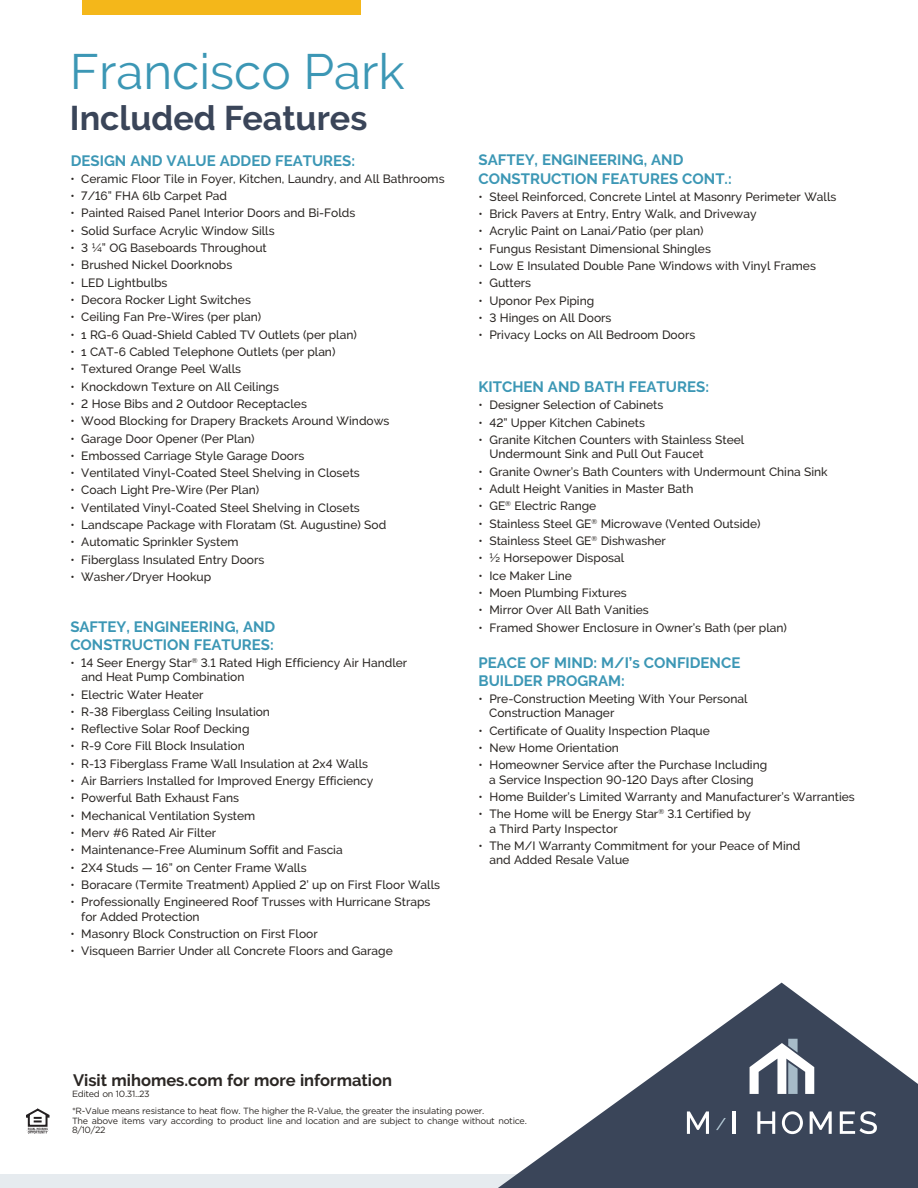
<style>
.page{position:relative;width:918px;height:1188px;background:#fff}
.page>*{position:absolute;margin:0;border:0;box-sizing:border-box;transform-origin:0 0}
.t1{font:49.5px "Raleway";color:#3c97b5}
.t2{font:700 34.05px "Raleway";color:#3a4559}
.t3{font:700 16.5px "Raleway";color:#2b2724}
.t4{font:700 15px/18px "Raleway";color:#3c97b5}
.t5{font:500 12px/14.2px "Raleway";color:#2b2724}
.t6{font:9px/17.1px "Gotham";letter-spacing:-.03em;color:#2b2724}
</style>
<div class="page">
<div style="left:0;top:1174px;width:918px;height:14px;background:#e6ebef"></div>
<svg style="left:498px;top:983px;width:420px;height:205px;fill:#3a4559"></svg>
<svg style="left:750px;top:1039px;width:64px;height:55px"></svg>
<hr style="left:732px;top:1111px;width:4px;height:23px;background:#fff">
<svg style="left:757px;top:1111px;width:18px;height:23px"></svg>
<svg style="left:782px;top:1111px;width:21px;height:23px"></svg>
<svg style="left:810px;top:1111px;width:22px;height:23px"></svg>
<svg style="left:716px;top:1118px;width:10px;height:12px"></svg>
<svg style="left:687px;top:1111px;width:22px;height:23px"></svg>
<svg style="left:840px;top:1111px;width:37px;height:23px"></svg>
<svg style="left:26px;top:1108px;width:24px;height:26px"></svg>
<div style="left:83px;top:0;width:278px;height:15px;background:#f4b71a"></div>
<h1 class="t1" style="left:70px;top:43px;width:336px">Francisco Park</h1>
<h2 class="t2" style="left:70px;top:99px;width:299px">Included Features</h2>
<p class="t4" style="left:71px;top:151px;width:286px">DESIGN AND VALUE ADDED FEATURES:</p>
<p class="t5" style="left:70px;top:171px;width:376px">• Ceramic Floor Tile in Foyer, Kitchen, Laundry, and All Bathrooms</p>
<p class="t5" style="left:70px;top:189px;width:158px">• 7/16” FHA 6lb Carpet Pad</p>
<p class="t5" style="left:70px;top:206px;width:287px">• Painted Raised Panel Interior Doors and Bi-Folds</p>
<p class="t5" style="left:70px;top:223px;width:206px">• Solid Surface Acrylic Window Sills</p>
<p class="t5" style="left:70px;top:241px;width:198px">• 3 ¼” OG Baseboards Throughout</p>
<p class="t5" style="left:70px;top:258px;width:163px">• Brushed Nickel Doorknobs</p>
<p class="t5" style="left:70px;top:275px;width:99px">• LED Lightbulbs</p>
<p class="t5" style="left:70px;top:293px;width:182px">• Decora Rocker Light Switches</p>
<p class="t5" style="left:70px;top:310px;width:192px">• Ceiling Fan Pre-Wires (per plan)</p>
<p class="t5" style="left:70px;top:327px;width:288px">• 1 RG-6 Quad-Shield Cabled TV Outlets (per plan)</p>
<p class="t5" style="left:70px;top:345px;width:267px">• 1 CAT-6 Cabled Telephone Outlets (per plan)</p>
<p class="t5" style="left:70px;top:362px;width:172px">• Textured Orange Peel Walls</p>
<p class="t5" style="left:70px;top:379px;width:210px">• Knockdown Texture on All Ceilings</p>
<p class="t5" style="left:70px;top:397px;width:238px">• 2 Hose Bibs and 2 Outdoor Receptacles</p>
<p class="t5" style="left:70px;top:414px;width:321px">• Wood Blocking for Drapery Brackets Around Windows</p>
<p class="t5" style="left:70px;top:431px;width:186px">• Garage Door Opener (Per Plan)</p>
<p class="t5" style="left:70px;top:448px;width:235px">• Embossed Carriage Style Garage Doors</p>
<p class="t5" style="left:70px;top:466px;width:291px">• Ventilated Vinyl-Coated Steel Shelving in Closets</p>
<p class="t5" style="left:70px;top:483px;width:190px">• Coach Light Pre-Wire (Per Plan)</p>
<p class="t5" style="left:70px;top:500px;width:291px">• Ventilated Vinyl-Coated Steel Shelving in Closets</p>
<p class="t5" style="left:70px;top:518px;width:317px">• Landscape Package with Floratam (St. Augustine) Sod</p>
<p class="t5" style="left:70px;top:535px;width:170px">• Automatic Sprinkler System</p>
<p class="t5" style="left:70px;top:552px;width:196px">• Fiberglass Insulated Entry Doors</p>
<p class="t5" style="left:70px;top:570px;width:142px">• Washer/Dryer Hookup</p>
<p class="t4" style="left:70px;top:617px;width:206px">SAFTEY, ENGINEERING, AND<br>CONSTRUCTION FEATURES:</p>
<p class="t5" style="left:81px;top:656px;width:327px;text-indent:-11px">• 14 Seer Energy Star<sup>®</sup> 3.1 Rated High Efficiency Air Handler and Heat Pump Combination</p>
<p class="t5" style="left:70px;top:687px;width:135px">• Electric Water Heater</p>
<p class="t5" style="left:70px;top:704px;width:201px">• R-38 Fiberglass Ceiling Insulation</p>
<p class="t5" style="left:70px;top:722px;width:181px">• Reflective Solar Roof Decking</p>
<p class="t5" style="left:70px;top:739px;width:176px">• R-9 Core Fill Block Insulation</p>
<p class="t5" style="left:70px;top:756px;width:299px">• R-13 Fiberglass Frame Wall Insulation at 2x4 Walls</p>
<p class="t5" style="left:70px;top:774px;width:305px">• Air Barriers Installed for Improved Energy Efficiency</p>
<p class="t5" style="left:70px;top:791px;width:170px">• Powerful Bath Exhaust Fans</p>
<p class="t5" style="left:70px;top:808px;width:186px">• Mechanical Ventilation System</p>
<p class="t5" style="left:70px;top:826px;width:147px">• Merv #6 Rated Air Filter</p>
<p class="t5" style="left:70px;top:843px;width:274px">• Maintenance-Free Aluminum Soffit and Fascia</p>
<p class="t5" style="left:70px;top:860px;width:238px">• 2X4 Studs — 16” on Center Frame Walls</p>
<p class="t5" style="left:70px;top:878px;width:371px">• Boracare (Termite Treatment) Applied 2’ up on First Floor Walls</p>
<p class="t5" style="left:81px;top:895px;width:351px;text-indent:-11px">• Professionally Engineered Roof Trusses with Hurricane Straps for Added Protection</p>
<p class="t5" style="left:70px;top:927px;width:249px">• Masonry Block Construction on First Floor</p>
<p class="t5" style="left:70px;top:944px;width:324px">• Visqueen Barrier Under all Concrete Floors and Garage</p>
<p class="t4" style="left:478px;top:151px;width:255px">SAFTEY, ENGINEERING, AND<br>CONSTRUCTION FEATURES CONT.:</p>
<p class="t5" style="left:478px;top:190px;width:359px">• Steel Reinforced, Concrete Lintel at Masonry Perimeter Walls</p>
<p class="t5" style="left:479px;top:207px;width:280px">• Brick Pavers at Entry, Entry Walk, and Driveway</p>
<p class="t5" style="left:479px;top:224px;width:226px">• Acrylic Paint on Lanai/Patio (per plan)</p>
<p class="t5" style="left:479px;top:241px;width:234px">• Fungus Resistant Dimensional Shingles</p>
<p class="t5" style="left:479px;top:259px;width:339px">• Low E Insulated Double Pane Windows with Vinyl Frames</p>
<p class="t5" style="left:479px;top:276px;width:54px">• Gutters</p>
<p class="t5" style="left:479px;top:293px;width:117px">• Uponor Pex Piping</p>
<p class="t5" style="left:479px;top:311px;width:135px">• 3 Hinges on All Doors</p>
<p class="t5" style="left:479px;top:328px;width:218px">• Privacy Locks on All Bedroom Doors</p>
<p class="t4" style="left:478px;top:378px;width:232px">KITCHEN AND BATH FEATURES:</p>
<p class="t5" style="left:478px;top:398px;width:186px">• Designer Selection of Cabinets</p>
<p class="t5" style="left:478px;top:415px;width:168px">• 42” Upper Kitchen Cabinets</p>
<p class="t5" style="left:489px;top:433px;width:256px;text-indent:-11px">• Granite Kitchen Counters with Stainless Steel<br>Undermount Sink and Pull Out Faucet</p>
<p class="t5" style="left:478px;top:464px;width:351px">• Granite Owner’s Bath Counters with Undermount China Sink</p>
<p class="t5" style="left:478px;top:482px;width:216px">• Adult Height Vanities in Master Bath</p>
<p class="t5" style="left:478px;top:499px;width:119px">• GE<sup>®</sup> Electric Range</p>
<p class="t5" style="left:478px;top:516px;width:284px">• Stainless Steel GE<sup>®</sup> Microwave (Vented Outside)</p>
<p class="t5" style="left:478px;top:534px;width:189px">• Stainless Steel GE<sup>®</sup> Dishwasher</p>
<p class="t5" style="left:478px;top:551px;width:147px">• ½ Horsepower Disposal</p>
<p class="t5" style="left:478px;top:568px;width:95px">• Ice Maker Line</p>
<p class="t5" style="left:478px;top:586px;width:150px">• Moen Plumbing Fixtures</p>
<p class="t5" style="left:478px;top:603px;width:172px">• Mirror Over All Bath Vanities</p>
<p class="t5" style="left:478px;top:620px;width:310px">• Framed Shower Enclosure in Owner’s Bath (per plan)</p>
<p class="t4" style="left:478px;top:653px;width:263px">PEACE OF MIND: M/I’s CONFIDENCE<br>BUILDER PROGRAM:</p>
<p class="t5" style="left:489px;top:692px;width:260px;text-indent:-11px">• Pre-Construction Meeting With Your Personal<br>Construction Manager</p>
<p class="t5" style="left:478px;top:723px;width:233px">• Certificate of Quality Inspection Plaque</p>
<p class="t5" style="left:478px;top:741px;width:142px">• New Home Orientation</p>
<p class="t5" style="left:478px;top:758px;width:290px;text-align:center">• Homeowner Service after the Purchase Including a Service Inspection 90-120 Days after Closing</p>
<p class="t5" style="left:478px;top:790px;width:378px">• Home Builder’s Limited Warranty and Manufacturer’s Warranties</p>
<p class="t5" style="left:490px;top:807px;width:263px;text-indent:-11px">• The Home will be Energy Star<sup>®</sup> 3.1 Certified by a Third Party Inspector</p>
<p class="t5" style="left:490px;top:839px;width:312px;text-indent:-11px">• The M/I Warranty Commitment for your Peace of Mind and Added Resale Value</p>
<h3 class="t3" style="left:73px;top:1071px;width:321px">Visit mihomes.com for more information</h3>
<p class="t6" style="left:72px;top:1085px;width:414px">Edited on 10.31..23<br>*R-Value means resistance to heat flow. The higher the R-Value, the greater the insulating power.</p>
<p class="t6" style="left:72px;top:1116px;width:456px;line-height:9.3px">The above items vary according to product line and location and are subject to change without notice.<br>8/10/22</p>
</div>
